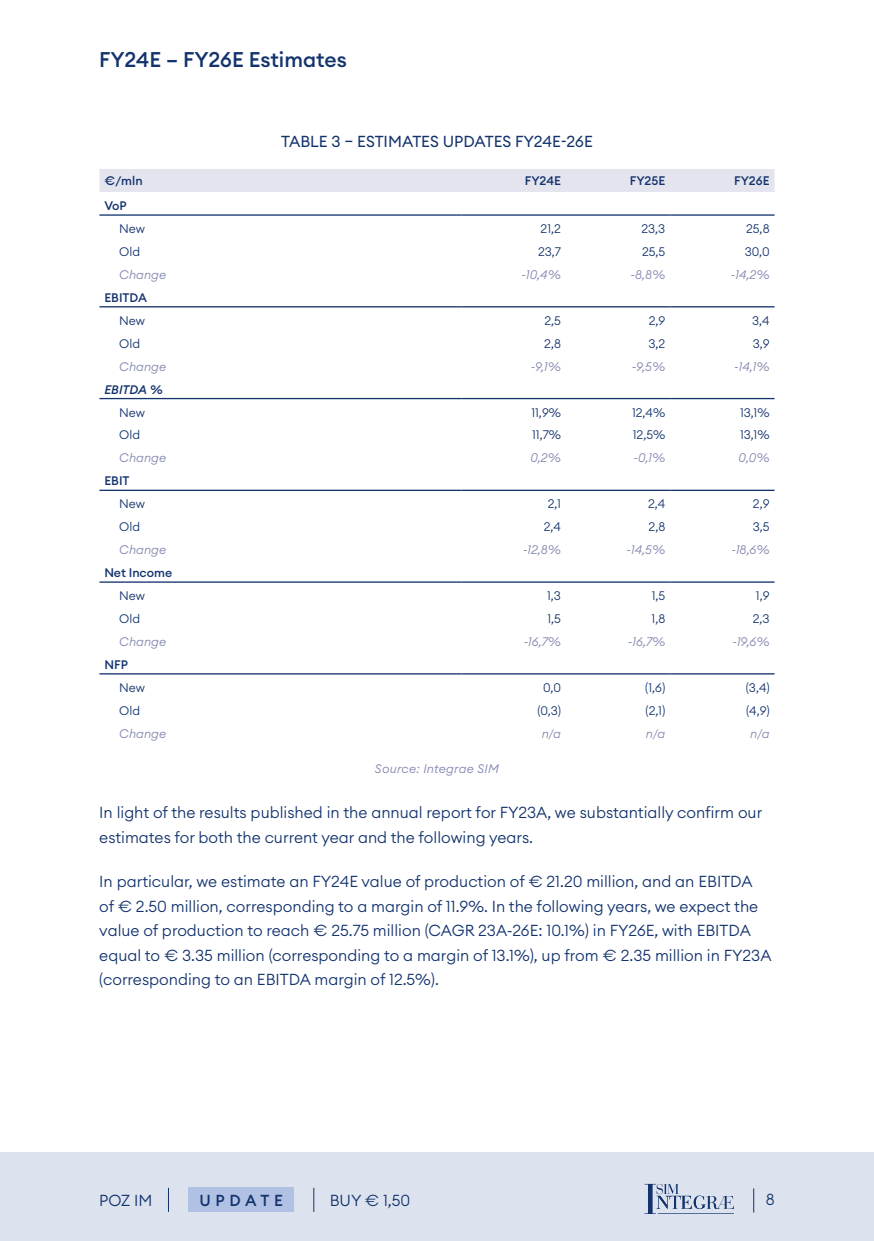
<style>
.page{position:relative;width:874px;height:1241px;background:#fff}
.page>*{position:absolute;margin:0;border:0;box-sizing:border-box;transform-origin:0 0}
.t1{font:500 21px "Euclid Circular A";color:#13336d}
.t2{font:300 15.75px/24.5px "Euclid Circular A";color:#13336d}
.t3{font:15.75px "Euclid Circular A";color:#13336d}
.t4{font:500 15.75px "Euclid Circular A";letter-spacing:.3em;color:#13336d}
.t5{font:300 12.25px "Euclid Circular A";color:#13336d}
.t6{font:italic 300 12.25px "Euclid Circular A";color:#8186af}
.t7{font:500 12.25px "Euclid Circular A";color:#13336d}
.t8{font:italic 300 12.25px "Euclid Circular A";letter-spacing:.02em;color:#8186af}
.t9{font:italic 500 12.25px "Euclid Circular A";color:#13336d}
</style>
<div class="page">
<div style="left:0;top:1152px;width:873px;height:88px;background:#dde3ee"></div>
<svg style="left:168px;top:1187px;width:1px;height:24px"></svg>
<div style="left:188px;top:1187px;width:106px;height:24px;background:#b1c1e4"></div>
<svg style="left:313px;top:1187px;width:1px;height:24px"></svg>
<svg style="left:644px;top:1183px;width:89px;height:30px"></svg>
<div style="left:99px;top:169px;width:675px;height:23px;background:#e4e4ef"></div>
<hr style="left:99px;top:306px;width:362px;height:1px;background:#13336d">
<hr style="left:461px;top:306px;width:104px;height:1px;background:#13336d">
<hr style="left:565px;top:306px;width:105px;height:1px;background:#13336d">
<hr style="left:670px;top:306px;width:104px;height:1px;background:#13336d">
<hr style="left:99px;top:398px;width:362px;height:1px;background:#13336d">
<hr style="left:461px;top:398px;width:104px;height:1px;background:#13336d">
<hr style="left:565px;top:398px;width:105px;height:1px;background:#13336d">
<hr style="left:670px;top:398px;width:104px;height:1px;background:#13336d">
<hr style="left:99px;top:581px;width:362px;height:1px;background:#13336d">
<hr style="left:461px;top:581px;width:104px;height:1px;background:#13336d">
<hr style="left:565px;top:581px;width:105px;height:1px;background:#13336d">
<hr style="left:670px;top:581px;width:104px;height:1px;background:#13336d">
<hr style="left:99px;top:673px;width:362px;height:1px;background:#13336d">
<hr style="left:461px;top:673px;width:104px;height:1px;background:#13336d">
<hr style="left:565px;top:673px;width:105px;height:1px;background:#13336d">
<hr style="left:670px;top:673px;width:104px;height:1px;background:#13336d">
<hr style="left:99px;top:214px;width:362px;height:2px;background:#13336d">
<hr style="left:461px;top:214px;width:104px;height:2px;background:#13336d">
<hr style="left:565px;top:214px;width:105px;height:2px;background:#13336d">
<hr style="left:670px;top:214px;width:104px;height:2px;background:#13336d">
<hr style="left:99px;top:489px;width:362px;height:2px;background:#13336d">
<hr style="left:461px;top:489px;width:104px;height:2px;background:#13336d">
<hr style="left:565px;top:489px;width:105px;height:2px;background:#13336d">
<hr style="left:670px;top:489px;width:104px;height:2px;background:#13336d">
<h1 class="t1" style="left:99px;top:46px;width:249px">FY24E – FY26E Estimates</h1>
<p class="t3" style="left:281px;top:131px;width:313px">TABLE 3 – ESTIMATES UPDATES FY24E-26E</p>
<p class="t7" style="left:104px;top:173px;width:40px">€/mln</p>
<p class="t7" style="left:524px;top:173px;width:38px">FY24E</p>
<p class="t7" style="left:629px;top:173px;width:37px">FY25E</p>
<p class="t7" style="left:733px;top:173px;width:37px">FY26E</p>
<p class="t7" style="left:104px;top:198px;width:24px">VoP</p>
<p class="t5" style="left:119px;top:221px;width:27px">New</p>
<p class="t5" style="left:540px;top:221px;width:22px">21,2</p>
<p class="t5" style="left:641px;top:221px;width:25px">23,3</p>
<p class="t5" style="left:745px;top:221px;width:25px">25,8</p>
<p class="t5" style="left:119px;top:244px;width:22px">Old</p>
<p class="t5" style="left:537px;top:244px;width:24px">23,7</p>
<p class="t5" style="left:641px;top:244px;width:25px">25,5</p>
<p class="t5" style="left:744px;top:244px;width:26px">30,0</p>
<p class="t6" style="left:119px;top:267px;width:48px">Change</p>
<p class="t6" style="left:521px;top:267px;width:41px">-10,4%</p>
<p class="t6" style="left:630px;top:267px;width:36px">-8,8%</p>
<p class="t6" style="left:730px;top:267px;width:40px">-14,2%</p>
<p class="t7" style="left:104px;top:289px;width:44px">EBITDA</p>
<p class="t5" style="left:119px;top:312px;width:27px">New</p>
<p class="t5" style="left:544px;top:312px;width:18px">2,5</p>
<p class="t5" style="left:648px;top:312px;width:18px">2,9</p>
<p class="t5" style="left:751px;top:312px;width:19px">3,4</p>
<p class="t5" style="left:119px;top:335px;width:22px">Old</p>
<p class="t5" style="left:544px;top:335px;width:18px">2,8</p>
<p class="t5" style="left:648px;top:335px;width:18px">3,2</p>
<p class="t5" style="left:752px;top:335px;width:18px">3,9</p>
<p class="t6" style="left:119px;top:358px;width:48px">Change</p>
<p class="t6" style="left:530px;top:358px;width:32px">-9,1%</p>
<p class="t6" style="left:631px;top:358px;width:35px">-9,5%</p>
<p class="t6" style="left:733px;top:358px;width:37px">-14,1%</p>
<p class="t9" style="left:104px;top:381px;width:60px">EBITDA %</p>
<p class="t5" style="left:119px;top:404px;width:27px">New</p>
<p class="t5" style="left:531px;top:404px;width:31px">11,9%</p>
<p class="t5" style="left:631px;top:404px;width:35px">12,4%</p>
<p class="t5" style="left:739px;top:404px;width:31px">13,1%</p>
<p class="t5" style="left:119px;top:427px;width:22px">Old</p>
<p class="t5" style="left:531px;top:427px;width:30px">11,7%</p>
<p class="t5" style="left:632px;top:427px;width:34px">12,5%</p>
<p class="t5" style="left:739px;top:427px;width:31px">13,1%</p>
<p class="t6" style="left:119px;top:450px;width:48px">Change</p>
<p class="t6" style="left:530px;top:450px;width:32px">0,2%</p>
<p class="t6" style="left:633px;top:450px;width:33px">-0,1%</p>
<p class="t6" style="left:738px;top:450px;width:33px">0,0%</p>
<p class="t7" style="left:104px;top:473px;width:27px">EBIT</p>
<p class="t5" style="left:119px;top:496px;width:27px">New</p>
<p class="t5" style="left:547px;top:496px;width:15px">2,1</p>
<p class="t5" style="left:647px;top:496px;width:19px">2,4</p>
<p class="t5" style="left:752px;top:496px;width:18px">2,9</p>
<p class="t5" style="left:119px;top:519px;width:22px">Old</p>
<p class="t5" style="left:543px;top:519px;width:19px">2,4</p>
<p class="t5" style="left:648px;top:519px;width:18px">2,8</p>
<p class="t5" style="left:752px;top:519px;width:18px">3,5</p>
<p class="t6" style="left:119px;top:542px;width:48px">Change</p>
<p class="t6" style="left:522px;top:542px;width:39px">-12,8%</p>
<p class="t6" style="left:626px;top:542px;width:40px">-14,5%</p>
<p class="t6" style="left:731px;top:542px;width:40px">-18,6%</p>
<p class="t7" style="left:104px;top:564px;width:69px">Net Income</p>
<p class="t5" style="left:119px;top:587px;width:27px">New</p>
<p class="t5" style="left:547px;top:587px;width:15px">1,3</p>
<p class="t5" style="left:651px;top:587px;width:15px">1,5</p>
<p class="t5" style="left:755px;top:587px;width:15px">1,9</p>
<p class="t5" style="left:119px;top:610px;width:22px">Old</p>
<p class="t5" style="left:547px;top:610px;width:15px">1,5</p>
<p class="t5" style="left:651px;top:610px;width:15px">1,8</p>
<p class="t5" style="left:752px;top:610px;width:18px">2,3</p>
<p class="t6" style="left:119px;top:633px;width:48px">Change</p>
<p class="t6" style="left:523px;top:633px;width:39px">-16,7%</p>
<p class="t6" style="left:627px;top:633px;width:39px">-16,7%</p>
<p class="t6" style="left:732px;top:633px;width:39px">-19,6%</p>
<p class="t7" style="left:104px;top:656px;width:25px">NFP</p>
<p class="t5" style="left:119px;top:679px;width:27px">New</p>
<p class="t5" style="left:543px;top:679px;width:19px">0,0</p>
<p class="t5" style="left:644px;top:679px;width:22px">(1,6)</p>
<p class="t5" style="left:745px;top:679px;width:25px">(3,4)</p>
<p class="t5" style="left:119px;top:702px;width:22px">Old</p>
<p class="t5" style="left:537px;top:702px;width:25px">(0,3)</p>
<p class="t5" style="left:645px;top:702px;width:21px">(2,1)</p>
<p class="t5" style="left:745px;top:702px;width:25px">(4,9)</p>
<p class="t6" style="left:119px;top:725px;width:48px">Change</p>
<p class="t6" style="left:541px;top:725px;width:21px">n/a</p>
<p class="t6" style="left:645px;top:725px;width:21px">n/a</p>
<p class="t6" style="left:749px;top:725px;width:21px">n/a</p>
<p class="t8" style="left:375px;top:760px;width:125px">Source: Integrae SIM</p>
<p class="t2" style="left:99px;top:800px;width:664px">In light of the results published in the annual report for FY23A, we substantially confirm our estimates for both the current year and the following years.</p>
<p class="t2" style="left:99px;top:868px;width:673px">In particular, we estimate an FY24E value of production of € 21.20 million, and an EBITDA<br>of € 2.50 million, corresponding to a margin of 11.9%. In the following years, we expect the value of production to reach € 25.75 million (CAGR 23A-26E: 10.1%) in FY26E, with EBITDA equal to € 3.35 million (corresponding to a margin of 13.1%), up from € 2.35 million in FY23A (corresponding to an EBITDA margin of 12.5%).</p>
<p class="t2" style="left:99px;top:1187px;width:55px">POZ IM</p>
<p class="t4" style="left:199px;top:1190px;width:85px">UPDATE</p>
<p class="t2" style="left:329px;top:1187px;width:82px">BUY € 1,50</p>
<p class="t2" style="left:765px;top:1186px;width:10px">8</p>
</div>
